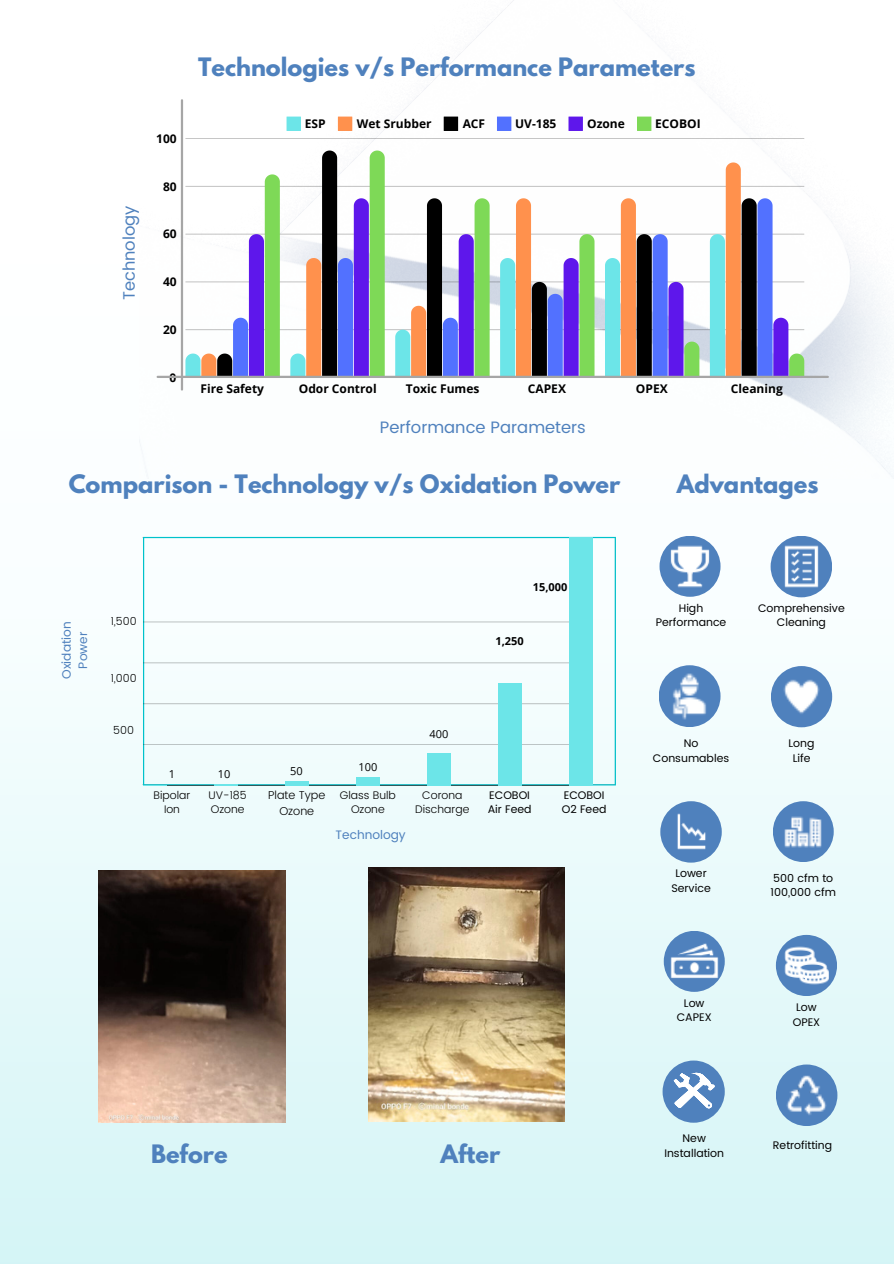
<style>
.page{position:relative;width:894px;height:1264px;background:#fff}
.page>*{position:absolute;margin:0;border:0;box-sizing:border-box;transform-origin:0 0}
.t1{font:700 22.5px "League Spartan";color:#4f81bd}
.t2{font:16.5px "Poppins";color:#4f81bd}
.t3{font:12.15px/16.5px "Poppins";color:#4f81bd;text-align:center}
.t4{font:700 12px "Open Sans";color:#000}
.t5{font:300 11.4px/15.8px "Poppins";color:#000;text-align:center}
.t6{font:10.95px/14.7px "Poppins";color:#000;text-align:center}
.t7{font:300 10.95px/14.9px "Poppins";color:#000;text-align:center}
.t8{font:700 10.95px "Open Sans";color:#000}
.t9{font:10.95px "Open Sans";color:#000}
</style>
<div class="page">
<div style="left:0;top:263px;width:893px;height:1000px;background:linear-gradient(to bottom,#fff,#d7f4f5)"></div>
<img style="left:140px;top:0;width:753px;height:478px">
<svg style="left:286px;top:117px;width:15px;height:14px"></svg>
<svg style="left:338px;top:117px;width:14px;height:14px"></svg>
<svg style="left:443px;top:117px;width:15px;height:14px"></svg>
<svg style="left:497px;top:117px;width:14px;height:14px"></svg>
<svg style="left:568px;top:117px;width:14px;height:14px"></svg>
<svg style="left:636px;top:117px;width:15px;height:14px"></svg>
<hr style="left:185px;top:329px;width:619px;height:1px;background:#000">
<hr style="left:185px;top:282px;width:619px;height:1px;background:#000">
<hr style="left:185px;top:234px;width:619px;height:1px;background:#000">
<hr style="left:185px;top:186px;width:619px;height:1px;background:#000">
<hr style="left:185px;top:138px;width:619px;height:1px;background:#000">
<svg style="left:185px;top:174px;width:95px;height:202px"></svg>
<svg style="left:290px;top:150px;width:94px;height:226px"></svg>
<svg style="left:395px;top:198px;width:94px;height:178px"></svg>
<svg style="left:500px;top:198px;width:94px;height:178px"></svg>
<svg style="left:605px;top:198px;width:94px;height:178px"></svg>
<svg style="left:709px;top:162px;width:95px;height:214px"></svg>
<hr style="left:181px;top:100px;width:2px;height:289px;background:#a6a6a6">
<hr style="left:158px;top:376px;width:669px;height:2px;background:#a6a6a6">
<hr style="left:143px;top:538px;width:1px;height:246px;background:#00c2cb">
<hr style="left:614px;top:538px;width:1px;height:246px;background:#00c2cb">
<hr style="left:143px;top:537px;width:472px;height:1px;background:#00c2cb">
<hr style="left:143px;top:784px;width:472px;height:1px;background:#00c2cb">
<hr style="left:143px;top:785px;width:449px;height:1px;background:#000">
<hr style="left:143px;top:744px;width:449px;height:1px;background:#000">
<hr style="left:143px;top:703px;width:449px;height:1px;background:#000">
<hr style="left:143px;top:662px;width:449px;height:1px;background:#000">
<hr style="left:143px;top:621px;width:449px;height:1px;background:#000">
<svg style="left:143px;top:785px;width:23px;height:1px"></svg>
<hr style="left:214px;top:783px;width:23px;height:2px;background:#6ce5e8">
<hr style="left:285px;top:781px;width:23px;height:4px;background:#6ce5e8">
<div style="left:356px;top:777px;width:23px;height:8px;background:#6ce5e8"></div>
<div style="left:427px;top:752px;width:23px;height:33px;background:#6ce5e8"></div>
<div style="left:498px;top:683px;width:23px;height:102px;background:#6ce5e8"></div>
<div style="left:569px;top:663px;width:23px;height:122px;background:#6ce5e8"></div>
<div style="left:569px;top:537px;width:23px;height:126px;background:#6ce5e8"></div>
<div style="left:659px;top:536px;width:61px;height:60px;background:#4f81bd;border-radius:50%"></div>
<img style="left:664px;top:542px;width:51px;height:48px">
<div style="left:770px;top:536px;width:62px;height:61px;background:#4f81bd;border-radius:50%"></div>
<img style="left:776px;top:542px;width:49px;height:48px">
<div style="left:660px;top:801px;width:61px;height:61px;background:#4f81bd;border-radius:50%"></div>
<img style="left:671px;top:807px;width:35px;height:49px">
<div style="left:663px;top:930px;width:61px;height:61px;background:#4f81bd;border-radius:50%"></div>
<img style="left:669px;top:937px;width:50px;height:48px">
<div style="left:775px;top:934px;width:61px;height:62px;background:#4f81bd;border-radius:50%"></div>
<img style="left:781px;top:941px;width:49px;height:48px">
<div style="left:658px;top:665px;width:62px;height:62px;background:#4f81bd;border-radius:50%"></div>
<img style="left:666px;top:672px;width:46px;height:48px">
<div style="left:770px;top:666px;width:62px;height:61px;background:#4f81bd;border-radius:50%"></div>
<img style="left:778px;top:673px;width:46px;height:47px">
<div style="left:772px;top:801px;width:61px;height:61px;background:#4f81bd;border-radius:50%"></div>
<img style="left:780px;top:808px;width:45px;height:47px">
<div style="left:775px;top:1064px;width:62px;height:61px;background:#4f81bd;border-radius:50%"></div>
<img style="left:783px;top:1071px;width:46px;height:47px">
<div style="left:662px;top:1060px;width:62px;height:62px;background:#4f81bd;border-radius:50%"></div>
<svg style="left:673px;top:1072px;width:41px;height:37px"></svg>
<img style="left:99px;top:870px;width:186px;height:252px">
<img style="left:369px;top:867px;width:195px;height:254px">
<h1 class="t1" style="left:198px;top:56px;width:499px">Technologies v/s Performance Parameters</h1>
<h2 class="t2" style="left:119px;top:300px;width:96px;rotate:-90deg">Technology</h2>
<p class="t4" style="left:156px;top:130px;width:22px">100</p>
<p class="t4" style="left:163px;top:178px;width:15px">80</p>
<p class="t4" style="left:163px;top:225px;width:15px">60</p>
<p class="t4" style="left:163px;top:273px;width:15px">40</p>
<p class="t4" style="left:163px;top:321px;width:15px">20</p>
<p class="t4" style="left:169px;top:369px;width:8px">0</p>
<p class="t4" style="left:305px;top:115px;width:22px">ESP</p>
<p class="t4" style="left:357px;top:115px;width:76px">Wet Srubber</p>
<p class="t4" style="left:462px;top:115px;width:24px">ACF</p>
<p class="t4" style="left:515px;top:115px;width:43px">UV-185</p>
<p class="t4" style="left:587px;top:115px;width:39px">Ozone</p>
<p class="t4" style="left:655px;top:115px;width:47px">ECOBOI</p>
<p class="t4" style="left:200px;top:380px;width:65px">Fire Safety</p>
<p class="t4" style="left:299px;top:380px;width:79px">Odor Control</p>
<p class="t4" style="left:405px;top:380px;width:75px">Toxic Fumes</p>
<p class="t4" style="left:527px;top:380px;width:40px">CAPEX</p>
<p class="t4" style="left:635px;top:380px;width:33px">OPEX</p>
<p class="t4" style="left:730px;top:380px;width:53px">Cleaning</p>
<h2 class="t2" style="left:379px;top:418px;width:207px">Performance Parameters</h2>
<h1 class="t1" style="left:69px;top:473px;width:553px">Comparison - Technology v/s Oxidation Power</h1>
<h1 class="t1" style="left:676px;top:473px;width:143px">Advantages</h1>
<p class="t3" style="left:58px;top:679px;width:59px;rotate:-90deg">Oxidation<br>Power</p>
<p class="t7" style="left:111px;top:613px;width:27px">1,500</p>
<p class="t7" style="left:111px;top:670px;width:27px">1,000</p>
<p class="t7" style="left:113px;top:722px;width:22px">500</p>
<p class="t9" style="left:169px;top:766px;width:8px">1</p>
<p class="t9" style="left:218px;top:766px;width:14px">10</p>
<p class="t9" style="left:290px;top:763px;width:14px">50</p>
<p class="t9" style="left:358px;top:759px;width:20px">100</p>
<p class="t9" style="left:429px;top:726px;width:20px">400</p>
<p class="t8" style="left:532px;top:579px;width:36px">15,000</p>
<p class="t8" style="left:495px;top:633px;width:30px">1,250</p>
<p class="t7" style="left:154px;top:787px;width:38px">Bipolar<br>Ion</p>
<p class="t7" style="left:208px;top:787px;width:40px;text-align:left">UV-185<br>Ozone</p>
<p class="t5" style="left:268px;top:787px;width:59px">Plate Type<br>Ozone</p>
<p class="t7" style="left:340px;top:787px;width:57px">Glass Bulb<br>Ozone</p>
<p class="t7" style="left:415px;top:787px;width:56px">Corona<br>Discharge</p>
<p class="t6" style="left:487px;top:787px;width:45px;text-align:left">ECOBOI<br>Air Feed</p>
<p class="t6" style="left:561px;top:787px;width:46px;text-align:left">ECOBOI<br>O2 Feed</p>
<p class="t3" style="left:335px;top:826px;width:72px">Technology</p>
<p class="t6" style="left:655px;top:600px;width:72px">High<br>Performance</p>
<p class="t6" style="left:757px;top:600px;width:88px">Comprehensive<br>Cleaning</p>
<p class="t6" style="left:652px;top:736px;width:78px">No<br>Consumables</p>
<p class="t6" style="left:788px;top:736px;width:27px">Long<br>Life</p>
<p class="t6" style="left:671px;top:865px;width:41px">Lower<br>Service</p>
<p class="t6" style="left:770px;top:870px;width:67px;text-align:left">500 cfm to<br>100,000 cfm</p>
<p class="t6" style="left:676px;top:995px;width:37px">Low<br>CAPEX</p>
<p class="t6" style="left:792px;top:999px;width:29px">Low<br>OPEX</p>
<h1 class="t1" style="left:151px;top:1143px;width:78px">Before</h1>
<h1 class="t1" style="left:440px;top:1143px;width:61px">After</h1>
<p class="t6" style="left:664px;top:1130px;width:61px">New<br>Installation</p>
<p class="t6" style="left:772px;top:1137px;width:61px">Retrofitting</p>
</div>
